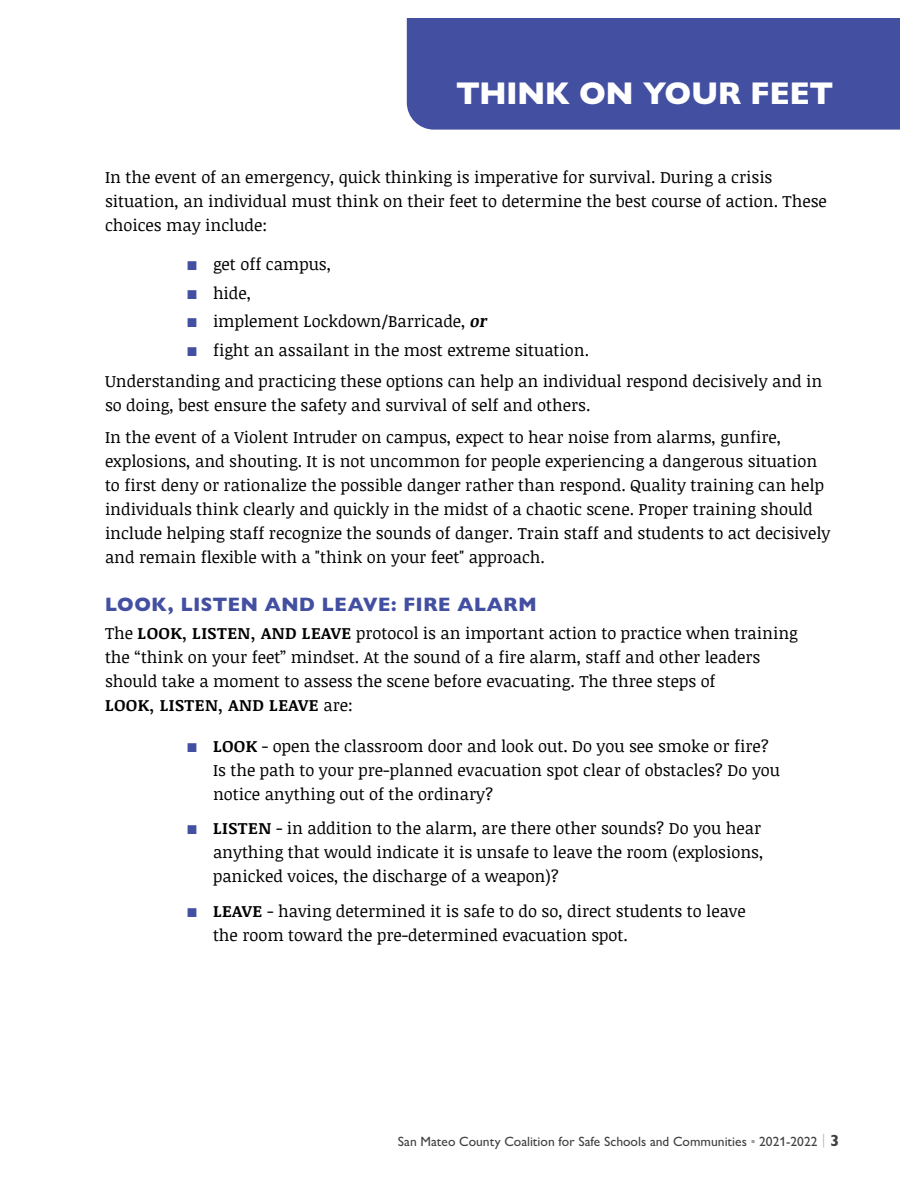
<style>
.page{position:relative;width:918px;height:1188px;background:#fff}
.page>*{position:absolute;margin:0;border:0;box-sizing:border-box;transform-origin:0 0}
.t1{font:800 31.5px "Gill Sans Nova";color:#fff}
.blue_hed_left{font:800 19.5px "Gill Sans Nova";letter-spacing:.03em;color:#434fa1}
.P-body{font:16.5px/24px "Noticia Text";color:#000}
.t2{font:500 13.5px "Gill Sans Nova";color:#414042}
.s1{color:#434fa1}
.s2{font-weight:700;font-style:italic}
.s3{font-weight:700}
.s4{color:#9d9fa2}
.s5{font-weight:300;font-size:15px;color:#9d9fa2}
.s6{font-weight:700;font-size:16.2px}
</style>
<div class="page">
<div style="left:407px;top:18px;width:493px;height:112px;background:#434fa1"></div>
<p class="t1" style="left:456px;top:74px;width:378px">THINK ON YOUR FEET</p>
<p class="P-body" style="left:105px;top:165px;width:723px">In the event of an emergency, quick thinking is imperative for survival. During a crisis situation, an individual must think on their feet to determine the best course of action. These choices may include:</p>
<p class="P-body" style="left:186px;top:252px;width:147px"><span class="s1">■</span> get off campus,</p>
<p class="P-body" style="left:186px;top:281px;width:67px"><span class="s1">■</span> hide,</p>
<p class="P-body" style="left:186px;top:309px;width:303px"><span class="s1">■</span> implement Lockdown/Barricade, <span class="s2">or</span></p>
<p class="P-body" style="left:186px;top:338px;width:405px"><span class="s1">■</span> fight an assailant in the most extreme situation.</p>
<p class="P-body" style="left:105px;top:369px;width:719px">Understanding and practicing these options can help an individual respond decisively and in so doing, best ensure the safety and survival of self and others.</p>
<p class="P-body" style="left:105px;top:425px;width:727px">In the event of a Violent Intruder on campus, expect to hear noise from alarms, gunfire, explosions, and shouting. It is not uncommon for people experiencing a dangerous situation to first deny or rationalize the possible danger rather than respond. Quality training can help individuals think clearly and quickly in the midst of a chaotic scene. Proper training should include helping staff recognize the sounds of danger. Train staff and students to act decisively and remain flexible with a "think on your feet" approach.</p>
<p class="blue_hed_left" style="left:105px;top:592px;width:433px">LOOK, LISTEN AND LEAVE: FIRE ALARM</p>
<p class="P-body" style="left:105px;top:621px;width:694px">The <span class="s3">LOOK, LISTEN, AND LEAVE</span> protocol is an important action to practice when training the “think on your feet” mindset. At the sound of a fire alarm, staff and other leaders should take a moment to assess the scene before evacuating. The three steps of<br><span class="s3">LOOK, LISTEN, AND LEAVE</span> are:</p>
<p class="P-body" style="left:213px;top:734px;width:569px;text-indent:-27px"><span class="s1">■</span> <span class="s3">LOOK</span> - open the classroom door and look out. Do you see smoke or fire?<br>Is the path to your pre-planned evacuation spot clear of obstacles? Do you notice anything out of the ordinary?</p>
<p class="P-body" style="left:213px;top:816px;width:552px;text-indent:-27px"><span class="s1">■</span> <span class="s3">LISTEN</span> - in addition to the alarm, are there other sounds? Do you hear anything that would indicate it is unsafe to leave the room (explosions, panicked voices, the discharge of a weapon)?</p>
<p class="P-body" style="left:213px;top:899px;width:534px;text-indent:-27px"><span class="s1">■</span> <span class="s3">LEAVE</span> - having determined it is safe to do so, direct students to leave the room toward the pre-determined evacuation spot.</p>
<p class="t2" style="left:398px;top:1133px;width:443px">San Mateo County Coalition for Safe Schools and Communities <span class="s4">▪</span> 2021-2022 <span class="s5">|</span> <span class="s6">3</span></p>
</div>
